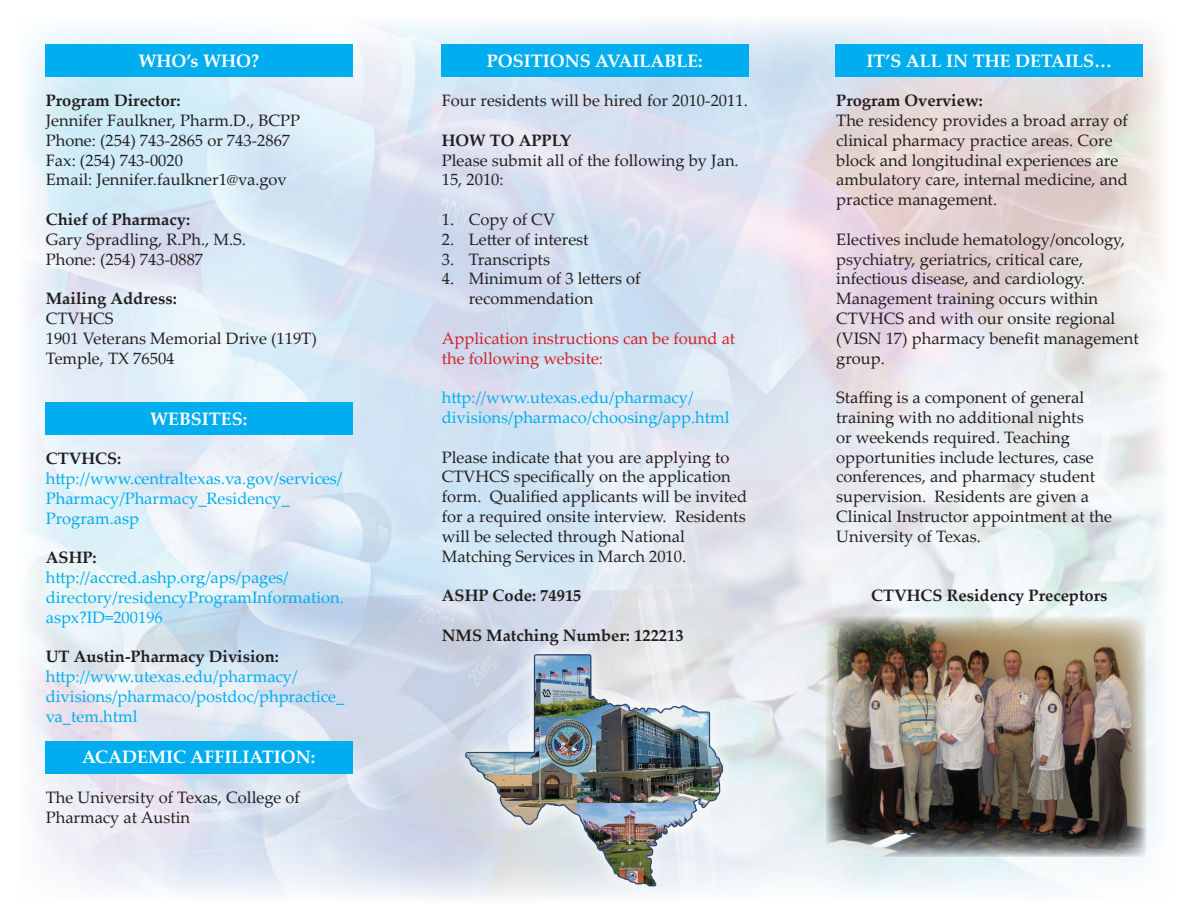
<style>
.page{position:relative;width:1188px;height:918px;background:#fff}
.page>*{position:absolute;margin:0;border:0;box-sizing:border-box;transform-origin:0 0}
.t1{font:700 18px "Palatino Linotype";color:#fff}
.t2{font:16.5px/19.8px "Palatino Linotype";color:#231f20}
.t3{font:16.5px/19.8px "Palatino Linotype";color:#00aeef}
.t4{font:700 16.5px "Palatino Linotype";color:#231f20}
.t5{font:16.5px/19.8px "Palatino Linotype";color:#d1232a}
</style>
<div class="page">
<img style="left:459px;top:646px;width:270px;height:247px">
<img style="left:826px;top:617px;width:321px;height:240px">
<div style="left:45px;top:44px;width:308px;height:33px;background:#00aeef"></div>
<div style="left:45px;top:402px;width:308px;height:33px;background:#00aeef"></div>
<div style="left:45px;top:741px;width:308px;height:33px;background:#00aeef"></div>
<div style="left:441px;top:44px;width:308px;height:33px;background:#00aeef"></div>
<div style="left:835px;top:44px;width:308px;height:33px;background:#00aeef"></div>
<p class="t1" style="left:139px;top:48px;width:122px">WHO’s WHO?</p>
<p class="t4" style="left:46px;top:89px;width:136px">Program Director:</p>
<p class="t2" style="left:46px;top:110px;width:256px">Jennifer Faulkner, Pharm.D., BCPP<br>Phone: (254) 743-2865 or 743-2867<br>Fax: (254) 743-0020<br>Email: Jennifer.faulkner1@va.gov</p>
<p class="t4" style="left:46px;top:208px;width:146px">Chief of Pharmacy:</p>
<p class="t2" style="left:46px;top:229px;width:202px">Gary Spradling, R.Ph., M.S.<br>Phone: (254) 743-0887</p>
<p class="t4" style="left:46px;top:287px;width:133px">Mailing Address:</p>
<p class="t2" style="left:46px;top:308px;width:273px">CTVHCS<br>1901 Veterans Memorial Drive (119T)<br>Temple, TX 76504</p>
<p class="t1" style="left:150px;top:406px;width:99px">WEBSITES:</p>
<p class="t4" style="left:46px;top:447px;width:77px">CTVHCS:</p>
<p class="t3" style="left:46px;top:468px;width:298px">http://www.centraltexas.va.gov/services/<br>Pharmacy/Pharmacy_Residency_<br>Program.asp</p>
<p class="t4" style="left:46px;top:546px;width:52px">ASHP:</p>
<p class="t3" style="left:46px;top:567px;width:300px">http://accred.ashp.org/aps/pages/ directory/residencyProgramInformation. aspx?ID=200196</p>
<p class="t4" style="left:46px;top:645px;width:235px">UT Austin-Pharmacy Division:</p>
<p class="t3" style="left:46px;top:666px;width:300px">http://www.utexas.edu/pharmacy/ divisions/pharmaco/postdoc/phpractice_ va_tem.html</p>
<p class="t1" style="left:82px;top:744px;width:235px">ACADEMIC AFFILIATION:</p>
<p class="t2" style="left:46px;top:787px;width:256px">The University of Texas, College of<br>Pharmacy at Austin</p>
<p class="t1" style="left:487px;top:48px;width:217px">POSITIONS AVAILABLE:</p>
<p class="t2" style="left:442px;top:90px;width:308px">Four residents will be hired for 2010-2011.</p>
<p class="t4" style="left:442px;top:129px;width:131px">HOW TO APPLY</p>
<p class="t2" style="left:442px;top:150px;width:298px">Please submit all of the following by Jan.<br>15, 2010:</p>
<p class="t2" style="left:442px;top:209px;width:115px">1. Copy of CV</p>
<p class="t2" style="left:442px;top:229px;width:148px">2. Letter of interest</p>
<p class="t2" style="left:442px;top:249px;width:110px">3. Transcripts</p>
<p class="t2" style="left:469px;top:268px;width:174px;text-indent:-27px">4. Minimum of 3 letters of recommendation</p>
<p class="t5" style="left:442px;top:328px;width:295px">Application instructions can be found at the following website:</p>
<p class="t3" style="left:442px;top:387px;width:289px">http://www.utexas.edu/pharmacy/ divisions/pharmaco/choosing/app.html</p>
<p class="t2" style="left:442px;top:447px;width:307px">Please indicate that you are applying to CTVHCS specifically on the application form. Qualified applicants will be invited for a required onsite interview. Residents will be selected through National Matching Services in March 2010.</p>
<p class="t4" style="left:442px;top:584px;width:141px">ASHP Code: 74915</p>
<p class="t4" style="left:442px;top:624px;width:243px">NMS Matching Number: 122213</p>
<p class="t1" style="left:866px;top:48px;width:247px">IT’S ALL IN THE DETAILS…</p>
<p class="t4" style="left:836px;top:89px;width:148px">Program Overview:</p>
<p class="t2" style="left:836px;top:110px;width:293px">The residency provides a broad array of clinical pharmacy practice areas. Core block and longitudinal experiences are ambulatory care, internal medicine, and practice management.</p>
<p class="t2" style="left:836px;top:229px;width:304px">Electives include hematology/oncology, psychiatry, geriatrics, critical care, infectious disease, and cardiology.<br>Management training occurs within CTVHCS and with our onsite regional (VISN 17) pharmacy benefit management group.</p>
<p class="t2" style="left:836px;top:387px;width:277px">Staffing is a component of general training with no additional nights<br>or weekends required. Teaching opportunities include lectures, case conferences, and pharmacy student supervision. Residents are given a Clinical Instructor appointment at the University of Texas.</p>
<p class="t4" style="left:871px;top:584px;width:238px">CTVHCS Residency Preceptors</p>
</div>
